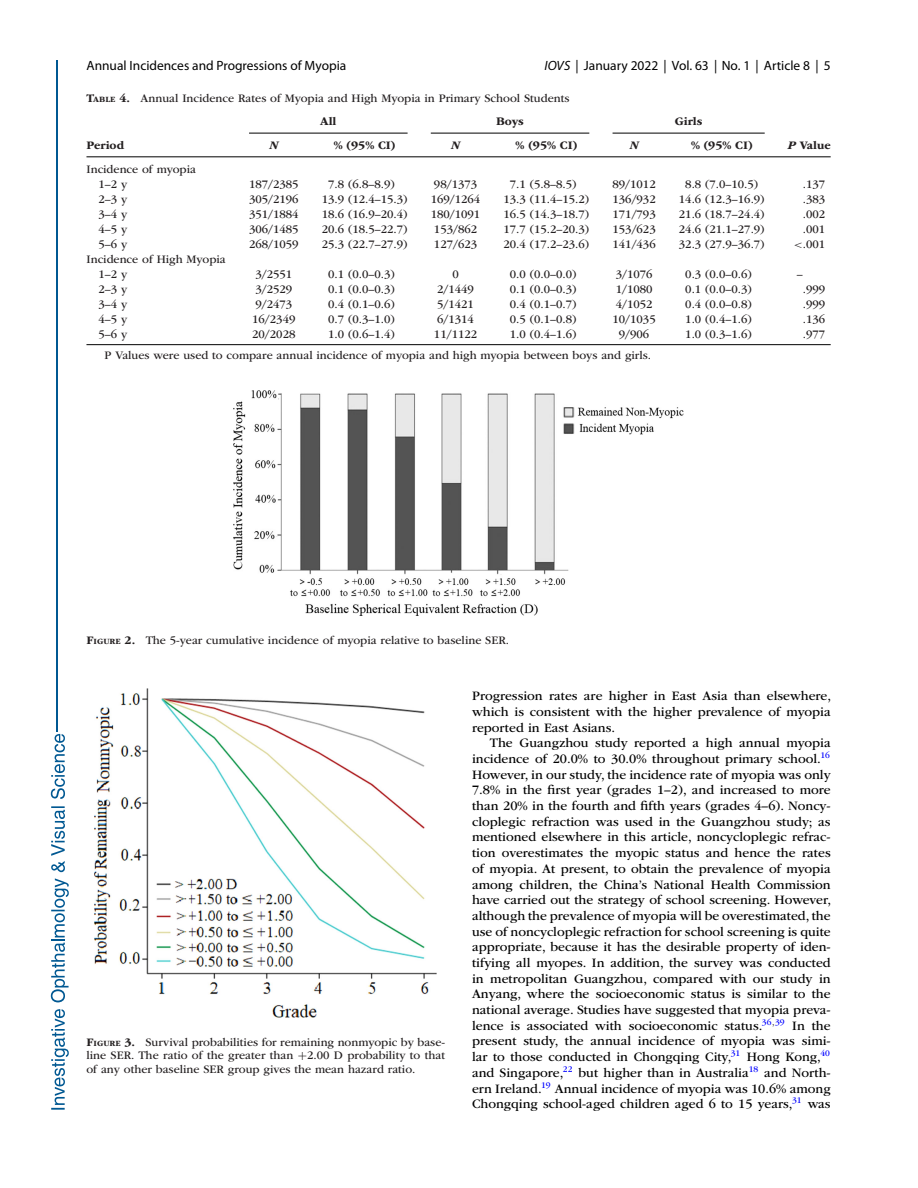
<style>
.page{position:relative;width:918px;height:1188px;background:#fff}
.page>*{position:absolute;margin:0;border:0;box-sizing:border-box;transform-origin:0 0}
.t1{font:13.5px/15.8px "ITC Garamond Std";color:#000;text-align:justify}
.t2{font:13.5px "Myriad Pro";color:#000}
.t3{font:12px/15px "ITC Garamond Std";color:#231f20}
.t4{font:700 12px "ITC Garamond Std";color:#231f20}
.t5{font:italic 700 12px "ITC Garamond Std";color:#231f20}
.s1{font-style:italic}
.s2{font-weight:700}
.s3{font-weight:700;font-size:8.4px}
.s4{font-family:"RMTMI"}
.s5{font-family:"MTSY"}
</style>
<div class="page">
<hr style="left:57px;top:60px;width:1px;height:672px;background:#005892">
<svg style="left:51px;top:734px;width:18px;height:376px"></svg>
<hr style="left:249px;top:133px;width:159px;height:1px;background:#000">
<hr style="left:431px;top:133px;width:158px;height:1px;background:#000">
<hr style="left:613px;top:133px;width:152px;height:1px;background:#000">
<hr style="left:86px;top:156px;width:745px;height:1px;background:#000">
<hr style="left:86px;top:344px;width:745px;height:1px;background:#000">
<img style="left:234px;top:391px;width:449px;height:225px">
<img style="left:95px;top:688px;width:342px;height:330px">
<p class="t2" style="left:86px;top:60px;width:261px">Annual Incidences and Progressions of Myopia</p>
<p class="t2" style="left:545px;top:60px;width:288px"><span class="s1">IOVS</span> | January 2022 | Vol. 63 | No. 1 | Article 8 | 5</p>
<p class="t3" style="left:86px;top:87px;width:485px;line-height:23.1px;text-align:center"><span class="s2">T</span><span class="s3">ABLE</span> <span class="s2">4.</span> Annual Incidence Rates of Myopia and High Myopia in Primary School Students<br><span class="s2">All</span></p>
<p class="t4" style="left:496px;top:116px;width:29px">Boys</p>
<p class="t4" style="left:675px;top:116px;width:29px">Girls</p>
<p class="t4" style="left:86px;top:140px;width:39px">Period</p>
<p class="t5" style="left:269px;top:140px;width:10px">N</p>
<p class="t4" style="left:334px;top:140px;width:63px">% (95% CI)</p>
<p class="t5" style="left:451px;top:140px;width:10px">N</p>
<p class="t4" style="left:516px;top:140px;width:63px">% (95% CI)</p>
<p class="t5" style="left:630px;top:140px;width:10px">N</p>
<p class="t4" style="left:691px;top:140px;width:63px">% (95% CI)</p>
<p class="t4" style="left:788px;top:140px;width:44px"><span class="s1">P</span> Value</p>
<p class="t3" style="left:98px;top:163px;width:99px;text-indent:-12px">Incidence of myopia<br>1–2 y</p>
<p class="t3" style="left:249px;top:178px;width:51px">187/2385</p>
<p class="t3" style="left:328px;top:178px;width:68px">7.8 (6.8–8.9)</p>
<p class="t3" style="left:434px;top:178px;width:45px">98/1373</p>
<p class="t3" style="left:510px;top:178px;width:68px">7.1 (5.8–8.5)</p>
<p class="t3" style="left:613px;top:178px;width:45px">89/1012</p>
<p class="t3" style="left:685px;top:178px;width:75px">8.8 (7.0–10.5)</p>
<p class="t3" style="left:803px;top:178px;width:24px">.137</p>
<p class="t3" style="left:98px;top:193px;width:30px">2–3 y</p>
<p class="t3" style="left:249px;top:193px;width:51px">305/2196</p>
<p class="t3" style="left:322px;top:193px;width:87px">13.9 (12.4–15.3)</p>
<p class="t3" style="left:431px;top:193px;width:51px">169/1264</p>
<p class="t3" style="left:504px;top:193px;width:87px">13.3 (11.4–15.2)</p>
<p class="t3" style="left:613px;top:193px;width:45px">136/932</p>
<p class="t3" style="left:679px;top:193px;width:87px">14.6 (12.3–16.9)</p>
<p class="t3" style="left:803px;top:193px;width:24px">.383</p>
<p class="t3" style="left:98px;top:208px;width:30px">3–4 y</p>
<p class="t3" style="left:249px;top:208px;width:51px">351/1884</p>
<p class="t3" style="left:322px;top:208px;width:87px">18.6 (16.9–20.4)</p>
<p class="t3" style="left:431px;top:208px;width:51px">180/1091</p>
<p class="t3" style="left:504px;top:208px;width:87px">16.5 (14.3–18.7)</p>
<p class="t3" style="left:613px;top:208px;width:45px">171/793</p>
<p class="t3" style="left:679px;top:208px;width:87px">21.6 (18.7–24.4)</p>
<p class="t3" style="left:803px;top:208px;width:24px">.002</p>
<p class="t3" style="left:98px;top:223px;width:30px">4–5 y</p>
<p class="t3" style="left:249px;top:223px;width:51px">306/1485</p>
<p class="t3" style="left:322px;top:223px;width:87px">20.6 (18.5–22.7)</p>
<p class="t3" style="left:434px;top:223px;width:45px">153/862</p>
<p class="t3" style="left:504px;top:223px;width:87px">17.7 (15.2–20.3)</p>
<p class="t3" style="left:613px;top:223px;width:45px">153/623</p>
<p class="t3" style="left:679px;top:223px;width:87px">24.6 (21.1–27.9)</p>
<p class="t3" style="left:803px;top:223px;width:24px">.001</p>
<p class="t3" style="left:98px;top:238px;width:30px">5–6 y</p>
<p class="t3" style="left:249px;top:238px;width:51px">268/1059</p>
<p class="t3" style="left:322px;top:238px;width:87px">25.3 (22.7–27.9)</p>
<p class="t3" style="left:434px;top:238px;width:45px">127/623</p>
<p class="t3" style="left:504px;top:238px;width:87px">20.4 (17.2–23.6)</p>
<p class="t3" style="left:613px;top:238px;width:45px">141/436</p>
<p class="t3" style="left:679px;top:238px;width:87px">32.3 (27.9–36.7)</p>
<p class="t3" style="left:793px;top:238px;width:33px"><span class="s4">&lt;</span>.001</p>
<p class="t3" style="left:98px;top:252px;width:129px;text-indent:-12px">Incidence of High Myopia<br>1–2 y</p>
<p class="t3" style="left:255px;top:267px;width:38px">3/2551</p>
<p class="t3" style="left:328px;top:267px;width:68px">0.1 (0.0–0.3)</p>
<p class="t3" style="left:452px;top:267px;width:8px">0</p>
<p class="t3" style="left:510px;top:267px;width:68px">0.0 (0.0–0.0)</p>
<p class="t3" style="left:616px;top:267px;width:38px">3/1076</p>
<p class="t3" style="left:685px;top:267px;width:68px">0.3 (0.0–0.6)</p>
<p class="t3" style="left:797px;top:267px;width:7px">–</p>
<p class="t3" style="left:98px;top:282px;width:30px">2–3 y</p>
<p class="t3" style="left:255px;top:282px;width:38px">3/2529</p>
<p class="t3" style="left:328px;top:282px;width:68px">0.1 (0.0–0.3)</p>
<p class="t3" style="left:437px;top:282px;width:38px">2/1449</p>
<p class="t3" style="left:510px;top:282px;width:68px">0.1 (0.0–0.3)</p>
<p class="t3" style="left:616px;top:282px;width:38px">1/1080</p>
<p class="t3" style="left:685px;top:282px;width:68px">0.1 (0.0–0.3)</p>
<p class="t3" style="left:803px;top:282px;width:24px">.999</p>
<p class="t3" style="left:98px;top:297px;width:30px">3–4 y</p>
<p class="t3" style="left:255px;top:297px;width:38px">9/2473</p>
<p class="t3" style="left:328px;top:297px;width:68px">0.4 (0.1–0.6)</p>
<p class="t3" style="left:437px;top:297px;width:38px">5/1421</p>
<p class="t3" style="left:510px;top:297px;width:68px">0.4 (0.1–0.7)</p>
<p class="t3" style="left:616px;top:297px;width:38px">4/1052</p>
<p class="t3" style="left:685px;top:297px;width:68px">0.4 (0.0–0.8)</p>
<p class="t3" style="left:803px;top:297px;width:24px">.999</p>
<p class="t3" style="left:98px;top:312px;width:30px">4–5 y</p>
<p class="t3" style="left:252px;top:312px;width:45px">16/2349</p>
<p class="t3" style="left:328px;top:312px;width:68px">0.7 (0.3–1.0)</p>
<p class="t3" style="left:437px;top:312px;width:38px">6/1314</p>
<p class="t3" style="left:510px;top:312px;width:68px">0.5 (0.1–0.8)</p>
<p class="t3" style="left:613px;top:312px;width:45px">10/1035</p>
<p class="t3" style="left:685px;top:312px;width:68px">1.0 (0.4–1.6)</p>
<p class="t3" style="left:803px;top:312px;width:24px">.136</p>
<p class="t3" style="left:98px;top:327px;width:30px">5–6 y</p>
<p class="t3" style="left:252px;top:327px;width:45px">20/2028</p>
<p class="t3" style="left:328px;top:327px;width:68px">1.0 (0.6–1.4)</p>
<p class="t3" style="left:434px;top:327px;width:45px">11/1122</p>
<p class="t3" style="left:510px;top:327px;width:68px">1.0 (0.4–1.6)</p>
<p class="t3" style="left:619px;top:327px;width:32px">9/906</p>
<p class="t3" style="left:685px;top:327px;width:68px">1.0 (0.3–1.6)</p>
<p class="t3" style="left:803px;top:327px;width:24px">.977</p>
<p class="t3" style="left:104px;top:348px;width:548px">P Values were used to compare annual incidence of myopia and high myopia between boys and girls.</p>
<p class="t3" style="left:86px;top:634px;width:424px"><span class="s2">F</span><span class="s3">IGURE</span> <span class="s2">2.</span> The 5-year cumulative incidence of myopia relative to baseline SER.</p>
<p class="t3" style="left:86px;top:1036px;width:360px;line-height:13.5px;text-align:justify"><span class="s2">F</span><span class="s3">IGURE</span> <span class="s2">3.</span> Survival probabilities for remaining nonmyopic by base&shy;line SER. The ratio of the greater than <span class="s5">+</span>2.00 D probability to that of any other baseline SER group gives the mean hazard ratio.</p>
<p class="t1" style="left:472px;top:689px;width:361px">Progression rates are higher in East Asia than elsewhere, which is consistent with the higher prevalence of myopia reported in East Asians.</p>
<p class="t1" style="left:472px;top:736px;width:361px;text-indent:18px">The Guangzhou study reported a high annual myopia incidence of 20.0% to 30.0% throughout primary school.<sup>16<br></sup>However, in our study, the incidence rate of myopia was only 7.8% in the first year (grades 1–2), and increased to more than 20% in the fourth and fifth years (grades 4–6). Noncy&shy;cloplegic refraction was used in the Guangzhou study; as mentioned elsewhere in this article, noncycloplegic refrac&shy;tion overestimates the myopic status and hence the rates of myopia. At present, to obtain the prevalence of myopia among children, the China’s National Health Commission have carried out the strategy of school screening. However, although the prevalence of myopia will be overestimated, the use of noncycloplegic refraction for school screening is quite appropriate, because it has the desirable property of iden&shy;tifying all myopes. In addition, the survey was conducted in metropolitan Guangzhou, compared with our study in Anyang, where the socioeconomic status is similar to the national average. Studies have suggested that myopia preva&shy;lence is associated with socioeconomic status.<sup>36</sup><sup>,</sup><sup>39</sup> In the present study, the annual incidence of myopia was simi&shy;lar to those conducted in Chongqing City,<sup>31</sup> Hong Kong,<sup>40 </sup>and Singapore,<sup>22</sup> but higher than in Australia<sup>18</sup> and North&shy;ern Ireland.<sup>19</sup> Annual incidence of myopia was 10.6% among Chongqing school-aged children aged 6 to 15 years,<sup>31</sup> was</p>
</div>
